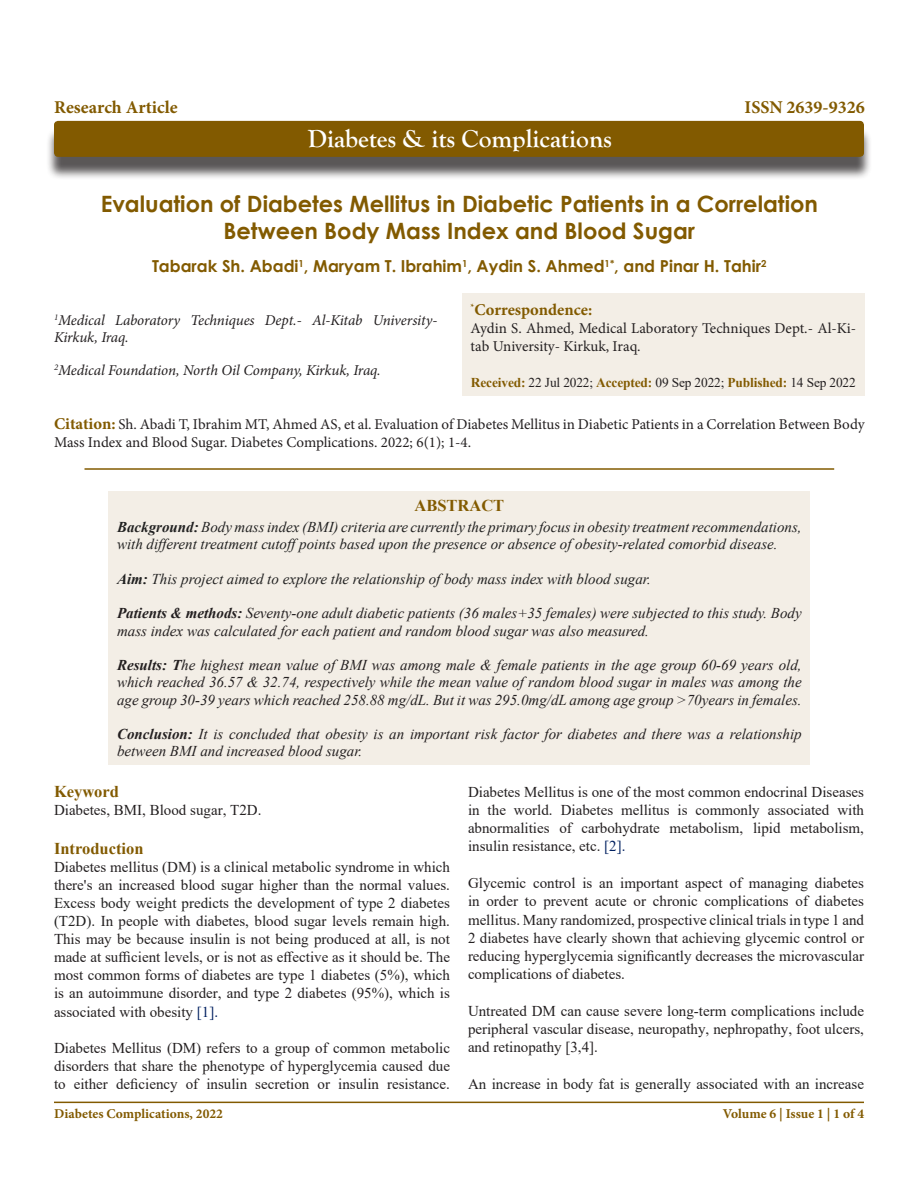
<style>
.page{position:relative;width:918px;height:1188px;background:#fff}
.page>*{position:absolute;margin:0;border:0;box-sizing:border-box;transform-origin:0 0}
.t1{font:700 25.5px "Goudy Old Style T";color:#fff}
.t2{font:700 22.5px/27px "Century Gothic";color:#825a00;text-align:center}
.t3{font:700 18px "Minion Pro";color:#825a00}
.t4{font:700 16.5px "Century Gothic";color:#825a00}
.Heading{font:700 16.5px "Times New Roman";color:#825a00}
.t5{font:700 16.5px "Minion Pro";color:#825a00}
.List_Paragraph{font:15px/18.1px "Times New Roman";color:#231f20;text-align:justify}
.t6{font:italic 15px/17.2px "Times New Roman";color:#231f20}
.t7{font:italic 15px/17.2px "Times New Roman";color:#212121}
.t8{font:15px/18px "Minion Pro";color:#231f20}
.t9{font:italic 15px/16.5px "Minion Pro";letter-spacing:-.01em;color:#231f20}
.List_Paragraph-2{font:15px "Times New Roman";color:#212121}
.t10{font:13.5px "Times New Roman";letter-spacing:-.01em;color:#231f20}
.t11{font:700 13.5px "Minion Pro";color:#825a00}
.s1{font-weight:700;color:#825a00}
.s2{font-weight:700;font-size:16.5px;color:#825a00}
.s3{font-weight:700}
.s4{color:#212121}
.s5{color:#002060}
.s6{color:#231f20}
</style>
<div class="page">
<hr style="left:54px;top:1102px;width:810px;height:1px;background:#825a00">
<div style="left:46px;top:128px;width:826px;height:52px;background:#231f20;opacity:.75"></div>
<div style="left:54px;top:121px;width:810px;height:36px;background:#825a00;border-radius:4px"></div>
<hr style="left:85px;top:468px;width:749px;height:2px;background:#825a00">
<div style="left:462px;top:294px;width:403px;height:102px;background:#f3eee6"></div>
<div style="left:109px;top:491px;width:701px;height:274px;background:#f3eee6"></div>
<p class="t3" style="left:54px;top:95px;width:125px">Research Article</p>
<p class="t3" style="left:745px;top:95px;width:122px">ISSN 2639-9326</p>
<p class="t1" style="left:308px;top:124px;width:306px">Diabetes &amp; its Complications</p>
<p class="t2" style="left:101px;top:189px;width:719px">Evaluation of Diabetes Mellitus in Diabetic Patients in a Correlation<br>Between Body Mass Index and Blood Sugar</p>
<p class="t4" style="left:152px;top:254px;width:616px">Tabarak Sh. Abadi<sup>1</sup>, Maryam T. Ibrahim<sup>1</sup>, Aydin S. Ahmed<sup>1*</sup>, and Pinar H. Tahir<sup>2</sup></p>
<p class="t9" style="left:54px;top:312px;width:385px"><sup>1</sup>Medical Laboratory Techniques Dept.- Al-Kitab University-<br>Kirkuk, Iraq.</p>
<p class="t9" style="left:54px;top:362px;width:328px"><sup>2</sup>Medical Foundation, North Oil Company, Kirkuk, Iraq.</p>
<p class="t5" style="left:471px;top:298px;width:123px"><sup>*</sup>Correspondence:</p>
<p class="t8" style="left:471px;top:320px;width:387px">Aydin S. Ahmed, Medical Laboratory Techniques Dept.- Al-Ki&shy;tab University- Kirkuk, Iraq.</p>
<p class="t10" style="left:471px;top:373px;width:386px"><span class="s1">Received:</span> 22 Jul 2022; <span class="s1">Accepted:</span> 09 Sep 2022; <span class="s1">Published:</span> 14 Sep 2022</p>
<p class="t8" style="left:54px;top:415px;width:812px"><span class="s2">Citation:</span> Sh. Abadi T, Ibrahim MT, Ahmed AS, et al. Evaluation of Diabetes Mellitus in Diabetic Patients in a Correlation Between Body<br>Mass Index and Blood Sugar. Diabetes Complications. 2022; 6(1); 1-4.</p>
<p class="Heading" style="left:414px;top:493px;width:91px">ABSTRACT</p>
<p class="t7" style="left:117px;top:518px;width:686px"><span class="s3">Background:</span> Body mass index (BMI) criteria are currently the primary focus in obesity treatment recommendations, with different treatment cutoffpoints based upon the presence or absence of obesity-related comorbid disease.</p>
<p class="t7" style="left:117px;top:570px;width:535px"><span class="s3">Aim:</span> This project aimed to explore the relationship of body mass index with blood sugar.</p>
<p class="t6" style="left:117px;top:604px;width:686px"><span class="s3">Patients &amp; methods:</span> Seventy-one adult diabetic patients (36 males+35 females) were subjected to this study. Body mass index was calculated for each patient and random blood sugar was also measured.</p>
<p class="t6" style="left:117px;top:656px;width:686px;text-align:justify"><span class="s3">Results: T</span>he highest mean value of BMI was among male &amp; female patients in the age group 60-69 years old, which reached 36.57 &amp; 32.74, respectively while the mean value of random blood sugar in males was among the age group 30-39 years which reached 258.88 mg/dL. But it was 295.0mg/dL among age group &gt;70years in females.</p>
<p class="t6" style="left:117px;top:725px;width:686px"><span class="s3">Conclusion:</span> It is concluded that obesity is an important risk factor for diabetes and there was a relationship between BMI and increased blood sugar.</p>
<p class="Heading" style="left:54px;top:780px;width:67px">Keyword</p>
<p class="List_Paragraph" style="left:54px;top:801px;width:209px">Diabetes, BMI, Blood sugar, T2D.</p>
<p class="Heading" style="left:54px;top:836px;width:91px">Introduction</p>
<p class="List_Paragraph" style="left:54px;top:857px;width:398px">Diabetes mellitus (DM) is a clinical metabolic syndrome in which there's an increased blood sugar higher than the normal values.<br><span class="s4">Excess body weight predicts the development of type 2 diabetes (T2D).</span> In people with diabetes, blood sugar levels remain high.<br>This may be because insulin is not being produced at all, is not made at sufficient levels, or is not as effective as it should be. The most common forms of diabetes are type 1 diabetes (5%), which is an autoimmune disorder, and type 2 diabetes (95%), which is associated with obesity <span class="s5">[1].</span></p>
<p class="List_Paragraph" style="left:54px;top:1038px;width:398px">Diabetes Mellitus (DM) refers to a group of common metabolic disorders that share the phenotype of hyperglycemia caused due to either deficiency of insulin secretion or insulin resistance.</p>
<p class="List_Paragraph" style="left:468px;top:782px;width:398px">Diabetes Mellitus is one of the most common endocrinal Diseases in the world. Diabetes mellitus is commonly associated with abnormalities of carbohydrate metabolism, lipid metabolism, insulin resistance, etc. <span class="s5">[2].</span></p>
<p class="List_Paragraph" style="left:468px;top:873px;width:398px">Glycemic control is an important aspect of managing diabetes in order to prevent acute or chronic complications of diabetes mellitus. Many randomized, prospective clinical trials in type 1 and 2 diabetes have clearly shown that achieving glycemic control or reducing hyperglycemia significantly decreases the microvascular complications of diabetes.</p>
<p class="List_Paragraph" style="left:468px;top:1001px;width:398px">Untreated DM can cause severe long-term complications include peripheral vascular disease, neuropathy, nephropathy, foot ulcers, and retinopathy [3,4].</p>
<p class="List_Paragraph-2" style="left:468px;top:1073px;width:398px"><span class="s6">A</span>n increase in body fat is generally associated with an increase</p>
<p class="t11" style="left:54px;top:1105px;width:170px">Diabetes Complications, 2022</p>
<p class="t11" style="left:723px;top:1105px;width:143px">Volume 6 | Issue 1 | 1 of 4</p>
</div>
